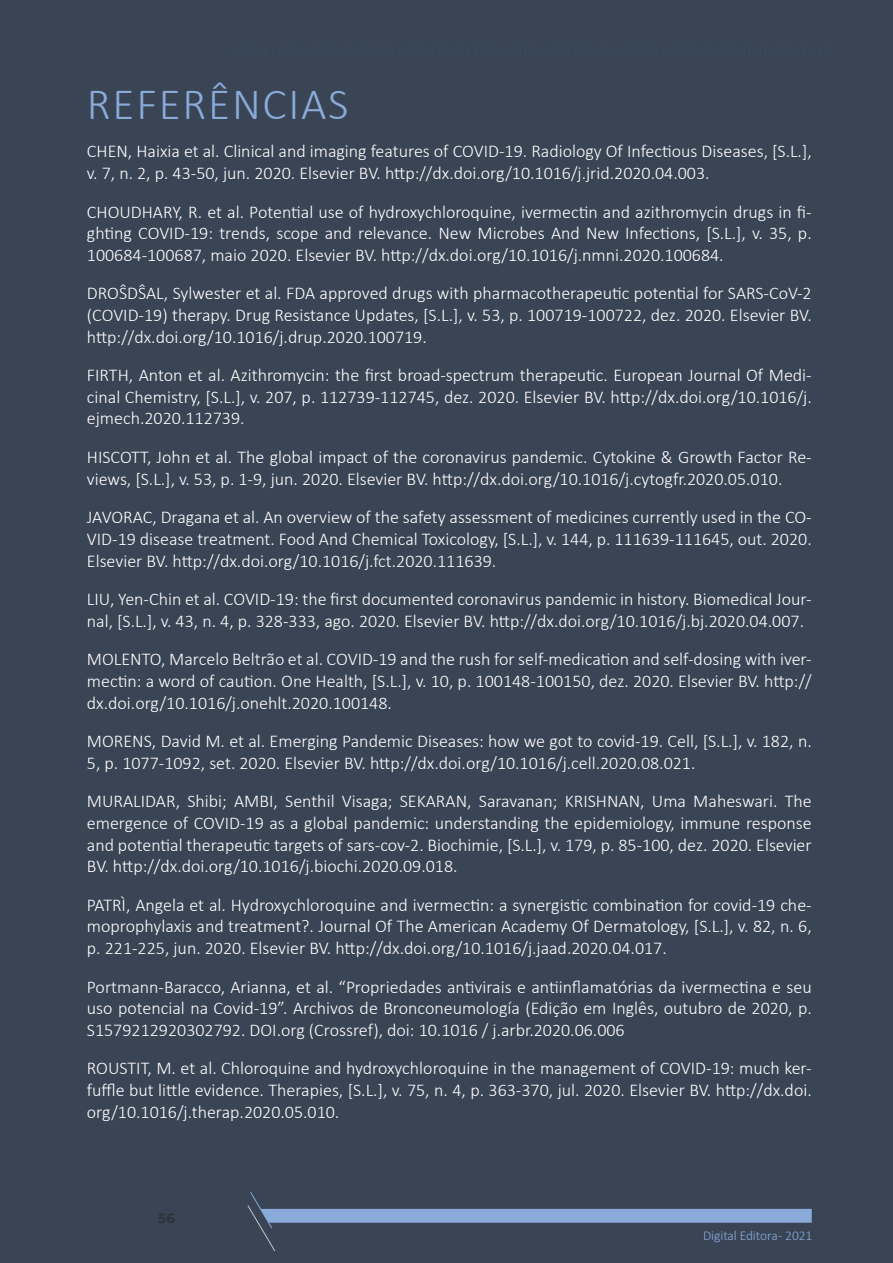
<style>
.page{position:relative;width:893px;height:1263px;background:#394454}
.page>*{position:absolute;margin:0;border:0;box-sizing:border-box;transform-origin:0 0}
.t1{font:300 45px "Calibri";letter-spacing:.04em;color:#8aaad9}
.t2{font:300 18px/21.6px "Calibri";color:#fff;text-align:justify}
.t3{font:300 13.5px "Calibri";letter-spacing:-.005em;color:#8aaad9}
.t4{font:700 13.5px "Montserrat";color:#2e333c}
</style>
<div class="page">
<svg style="left:247px;top:1192px;width:565px;height:59px"></svg>
<h1 class="t1" style="left:87px;top:76px;width:263px">REFERÊNCIAS</h1>
<p class="t2" style="left:87px;top:140px;width:726px">CHEN, Haixia et al. Clinical and imaging features of COVID-19. Radiology Of Infectious Diseases, [S.L.], v. 7, n. 2, p. 43-50, jun. 2020. Elsevier BV. http://dx.doi.org/10.1016/j.jrid.2020.04.003.</p>
<p class="t2" style="left:87px;top:201px;width:726px">CHOUDHARY, R. et al. Potential use of hydroxychloroquine, ivermectin and azithromycin drugs in fi&shy;ghting COVID-19: trends, scope and relevance. New Microbes And New Infections, [S.L.], v. 35, p.<br>100684-100687, maio 2020. Elsevier BV. http://dx.doi.org/10.1016/j.nmni.2020.100684.</p>
<p class="t2" style="left:87px;top:282px;width:726px">DROŜDŜAL, Sylwester et al. FDA approved drugs with pharmacotherapeutic potential for SARS-CoV-2 (COVID-19) therapy. Drug Resistance Updates, [S.L.], v. 53, p. 100719-100722, dez. 2020. Elsevier BV. http://dx.doi.org/10.1016/j.drup.2020.100719.</p>
<p class="t2" style="left:87px;top:364px;width:726px">FIRTH, Anton et al. Azithromycin: the first broad-spectrum therapeutic. European Journal Of Medi&shy;cinal Chemistry, [S.L.], v. 207, p. 112739-112745, dez. 2020. Elsevier BV. http://dx.doi.org/10.1016/j. ejmech.2020.112739.</p>
<p class="t2" style="left:87px;top:446px;width:726px">HISCOTT, John et al. The global impact of the coronavirus pandemic. Cytokine &amp; Growth Factor Re&shy;views, [S.L.], v. 53, p. 1-9, jun. 2020. Elsevier BV. http://dx.doi.org/10.1016/j.cytogfr.2020.05.010.</p>
<p class="t2" style="left:87px;top:506px;width:726px">JAVORAC, Dragana et al. An overview of the safety assessment of medicines currently used in the CO-VID-19 disease treatment. Food And Chemical Toxicology, [S.L.], v. 144, p. 111639-111645, out. 2020.<br>Elsevier BV. http://dx.doi.org/10.1016/j.fct.2020.111639.</p>
<p class="t2" style="left:87px;top:588px;width:726px">LIU, Yen-Chin et al. COVID-19: the first documented coronavirus pandemic in history. Biomedical Jour&shy;nal, [S.L.], v. 43, n. 4, p. 328-333, ago. 2020. Elsevier BV. http://dx.doi.org/10.1016/j.bj.2020.04.007.</p>
<p class="t2" style="left:87px;top:648px;width:726px">MOLENTO, Marcelo Beltrão et al. COVID-19 and the rush for self-medication and self-dosing with iver&shy;mectin: a word of caution. One Health, [S.L.], v. 10, p. 100148-100150, dez. 2020. Elsevier BV. http:// dx.doi.org/10.1016/j.onehlt.2020.100148.</p>
<p class="t2" style="left:87px;top:730px;width:726px">MORENS, David M. et al. Emerging Pandemic Diseases: how we got to covid-19. Cell, [S.L.], v. 182, n.<br>5, p. 1077-1092, set. 2020. Elsevier BV. http://dx.doi.org/10.1016/j.cell.2020.08.021.</p>
<p class="t2" style="left:87px;top:790px;width:726px">MURALIDAR, Shibi; AMBI, Senthil Visaga; SEKARAN, Saravanan; KRISHNAN, Uma Maheswari. The emergence of COVID-19 as a global pandemic: understanding the epidemiology, immune response and potential therapeutic targets of sars-cov-2. Biochimie, [S.L.], v. 179, p. 85-100, dez. 2020. Elsevier BV. http://dx.doi.org/10.1016/j.biochi.2020.09.018.</p>
<p class="t2" style="left:87px;top:894px;width:726px">PATRÌ, Angela et al. Hydroxychloroquine and ivermectin: a synergistic combination for covid-19 che&shy;moprophylaxis and treatment?. Journal Of The American Academy Of Dermatology, [S.L.], v. 82, n. 6, p. 221-225, jun. 2020. Elsevier BV. http://dx.doi.org/10.1016/j.jaad.2020.04.017.</p>
<p class="t2" style="left:87px;top:976px;width:726px">Portmann-Baracco, Arianna, et al. “Propriedades antivirais e antiinflamatórias da ivermectina e seu uso potencial na Covid-19”. Archivos de Bronconeumología (Edição em Inglês, outubro de 2020, p.<br>S1579212920302792. DOI.org (Crossref), doi: 10.1016 / j.arbr.2020.06.006</p>
<p class="t2" style="left:87px;top:1057px;width:726px">ROUSTIT, M. et al. Chloroquine and hydroxychloroquine in the management of COVID-19: much ker&shy;fuffle but little evidence. Therapies, [S.L.], v. 75, n. 4, p. 363-370, jul. 2020. Elsevier BV. http://dx.doi. org/10.1016/j.therap.2020.05.010.</p>
<p class="t4" style="left:158px;top:1208px;width:18px">56</p>
<p class="t3" style="left:703px;top:1227px;width:111px">Digital Editora - 2021</p>
</div>
